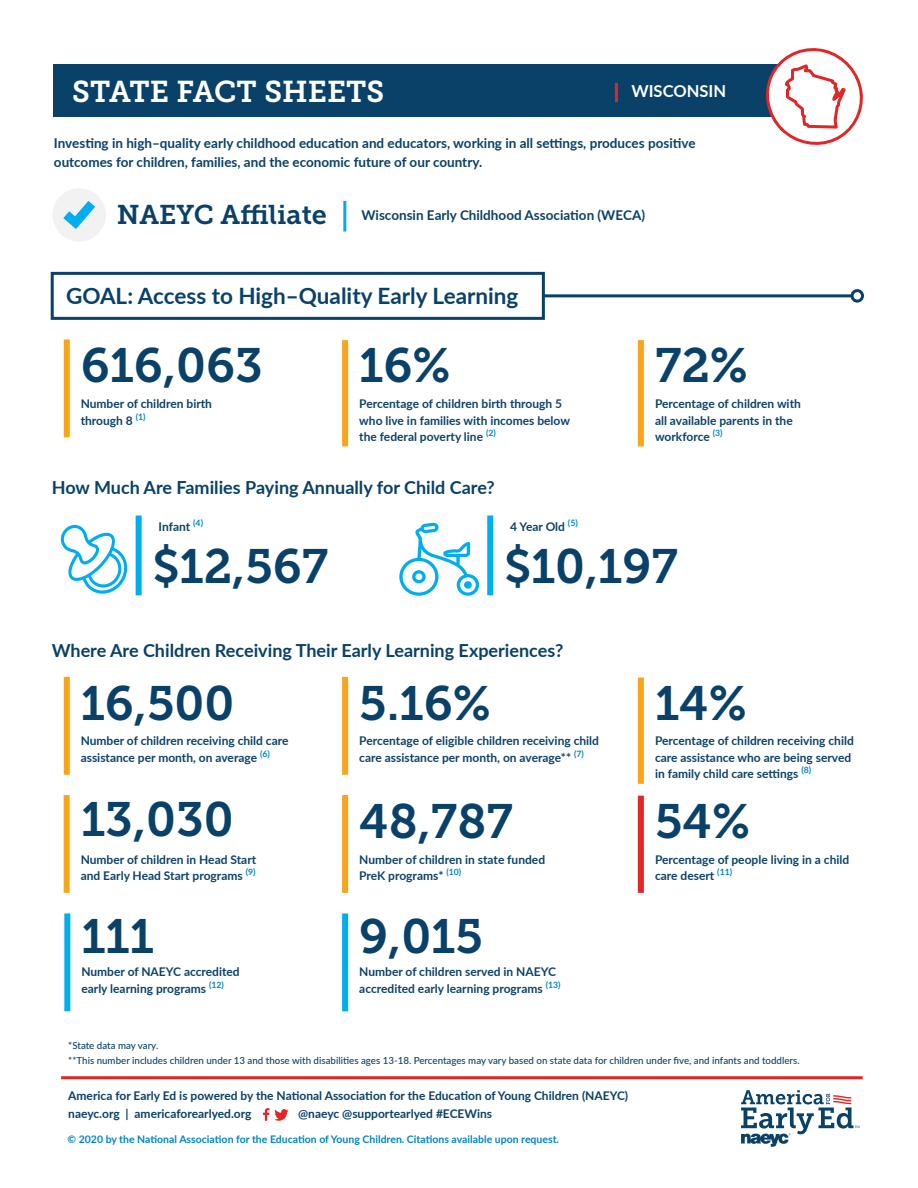
<style>
.page{position:relative;width:918px;height:1188px;background:#fff}
.page>*{position:absolute;margin:0;border:0;box-sizing:border-box;transform-origin:0 0}
.t1{font:48px "Museo Slab 700";color:#094168}
.t2{font:30px "Museo Slab 700";color:#fff}
.t3{font:27px "Museo Slab 700";color:#094168}
.t4{font:700 22.5px "Lato";color:#094168}
.t5{font:700 18px "Lato";color:#094168}
.t6{font:700 16.5px "Lato";color:#fff}
.t7{font:700 13.5px/19.5px "Lato";color:#094168}
.t8{font:700 12px/16.5px "Lato";color:#0d4269}
.t9{font:700 12px/18px "Lato";color:#094168}
.t10{font:700 10.5px "Lato";color:#0084cc}
.t11{font:500 9.75px/15.5px "Lato";color:#0d4269}
</style>
<div class="page">
<div style="left:53px;top:65px;width:759px;height:52px;background:#094168"></div>
<hr style="left:53px;top:294px;width:804px;height:3px;background:#094168">
<div style="left:852px;top:291px;width:11px;height:10px;background:#fff;border-radius:50%"></div>
<div style="left:851px;top:289px;width:13px;height:14px;border:3px solid #094168;border-radius:50%"></div>
<div style="left:51px;top:272px;width:494px;height:48px;background:#fff;border:3px solid #094168"></div>
<div style="left:342px;top:913px;width:6px;height:98px;background:#00aeef"></div>
<div style="left:136px;top:515px;width:6px;height:80px;background:#00aeef"></div>
<div style="left:487px;top:515px;width:6px;height:80px;background:#00aeef"></div>
<svg style="left:741px;top:1090px;width:118px;height:57px"></svg>
<hr style="left:61px;top:1076px;width:802px;height:3px;background:#e22525">
<div style="left:638px;top:678px;width:6px;height:106px;background:#f9a51b"></div>
<div style="left:638px;top:796px;width:6px;height:97px;background:#e22726"></div>
<div style="left:342px;top:677px;width:6px;height:98px;background:#f9a51b"></div>
<div style="left:342px;top:340px;width:6px;height:106px;background:#f9a51b"></div>
<div style="left:638px;top:340px;width:6px;height:106px;background:#f9a51b"></div>
<div style="left:342px;top:795px;width:6px;height:98px;background:#f9a51b"></div>
<svg style="left:60px;top:525px;width:68px;height:69px"></svg>
<svg style="left:399px;top:523px;width:80px;height:73px"></svg>
<div style="left:464px;top:581px;width:8px;height:8px;background:#00aeef;border-radius:50%"></div>
<div style="left:53px;top:188px;width:53px;height:54px;background:#f2f2f2;border-radius:50%"></div>
<svg style="left:63px;top:201px;width:32px;height:28px"></svg>
<svg style="left:263px;top:1108px;width:26px;height:13px"></svg>
<hr style="left:343px;top:201px;width:3px;height:31px;background:#00aeef">
<div style="left:64px;top:913px;width:6px;height:98px;background:#00aeef"></div>
<div style="left:64px;top:677px;width:6px;height:98px;background:#f9a51b"></div>
<div style="left:64px;top:339px;width:6px;height:98px;background:#f9a51b"></div>
<div style="left:64px;top:795px;width:6px;height:98px;background:#f9a51b"></div>
<hr style="left:615px;top:83px;width:3px;height:19px;background:#e22525">
<svg style="left:763px;top:48px;width:100px;height:97px"></svg>
<h2 class="t2" style="left:72px;top:75px;width:314px">STATE FACT SHEETS</h2>
<p class="t6" style="left:631px;top:79px;width:96px">WISCONSIN</p>
<p class="t7" style="left:54px;top:132px;width:643px">Investing in high–quality early childhood education and educators, working in all settings, produces positive outcomes for children, families, and the economic future of our country.</p>
<h3 class="t3" style="left:117px;top:199px;width:212px">NAEYC Affiliate</h3>
<p class="t7" style="left:361px;top:205px;width:285px">Wisconsin Early Childhood Association (WECA)</p>
<h3 class="t4" style="left:66px;top:279px;width:454px">GOAL: Access to High–Quality Early Learning</h3>
<p class="t1" style="left:81px;top:338px;width:184px">616,063</p>
<p class="t8" style="left:81px;top:395px;width:133px">Number of children birth through 8 <sup>(1)</sup></p>
<p class="t1" style="left:359px;top:338px;width:93px">16%</p>
<p class="t1" style="left:655px;top:338px;width:94px">72%</p>
<p class="t8" style="left:359px;top:395px;width:212px">Percentage of children birth through 5 who live in families with incomes below the federal poverty line <sup>(2)</sup></p>
<p class="t8" style="left:655px;top:395px;width:147px">Percentage of children with all available parents in the workforce <sup>(3)</sup></p>
<h3 class="t5" style="left:52px;top:474px;width:444px">How Much Are Families Paying Annually for Child Care?</h3>
<p class="t8" style="left:159px;top:518px;width:46px">Infant <sup>(4)</sup></p>
<p class="t8" style="left:510px;top:518px;width:69px">4 Year Old <sup>(5)</sup></p>
<p class="t1" style="left:153px;top:539px;width:177px">$12,567</p>
<p class="t1" style="left:504px;top:539px;width:175px">$10,197</p>
<h3 class="t5" style="left:52px;top:637px;width:513px">Where Are Children Receiving Their Early Learning Experiences?</h3>
<p class="t1" style="left:81px;top:676px;width:155px">16,500</p>
<p class="t1" style="left:359px;top:676px;width:133px">5.16%</p>
<p class="t1" style="left:655px;top:676px;width:93px">14%</p>
<p class="t8" style="left:81px;top:732px;width:209px">Number of children receiving child care assistance per month, on average <sup>(6)</sup></p>
<p class="t8" style="left:359px;top:732px;width:241px">Percentage of eligible children receiving child care assistance per month, on average** <sup>(7)</sup></p>
<p class="t8" style="left:655px;top:732px;width:200px">Percentage of children receiving child care assistance who are being served in family child care settings <sup>(8)</sup></p>
<p class="t1" style="left:81px;top:792px;width:154px">13,030</p>
<p class="t1" style="left:359px;top:794px;width:155px">48,787</p>
<p class="t1" style="left:655px;top:794px;width:96px">54%</p>
<p class="t8" style="left:81px;top:850px;width:177px">Number of children in Head Start and Early Head Start programs <sup>(9)</sup></p>
<p class="t8" style="left:359px;top:850px;width:187px">Number of children in state funded<br>PreK programs* <sup>(10)</sup></p>
<p class="t8" style="left:655px;top:850px;width:196px">Percentage of people living in a child care desert <sup>(11)</sup></p>
<p class="t1" style="left:81px;top:910px;width:74px">111</p>
<p class="t1" style="left:359px;top:910px;width:125px">9,015</p>
<p class="t8" style="left:81px;top:963px;width:160px">Number of NAEYC accredited early learning programs <sup>(12)</sup></p>
<p class="t8" style="left:359px;top:963px;width:203px">Number of children served in NAEYC accredited early learning programs <sup>(13)</sup></p>
<p class="t11" style="left:68px;top:1037px;width:733px">*State data may vary.<br>**This number includes children under 13 and those with disabilities ages 13-18. Percentages may vary based on state data for children under five, and infants and toddlers.</p>
<p class="t9" style="left:68px;top:1086px;width:562px">America for Early Ed is powered by the National Association for the Education of Young Children (NAEYC) naeyc.org | americaforearlyed.org</p>
<p class="t9" style="left:298px;top:1104px;width:196px">@naeyc @supportearlyed #ECEWins</p>
<p class="t10" style="left:68px;top:1132px;width:493px">© 2020 by the National Association for the Education of Young Children. Citations available upon request.</p>
</div>
